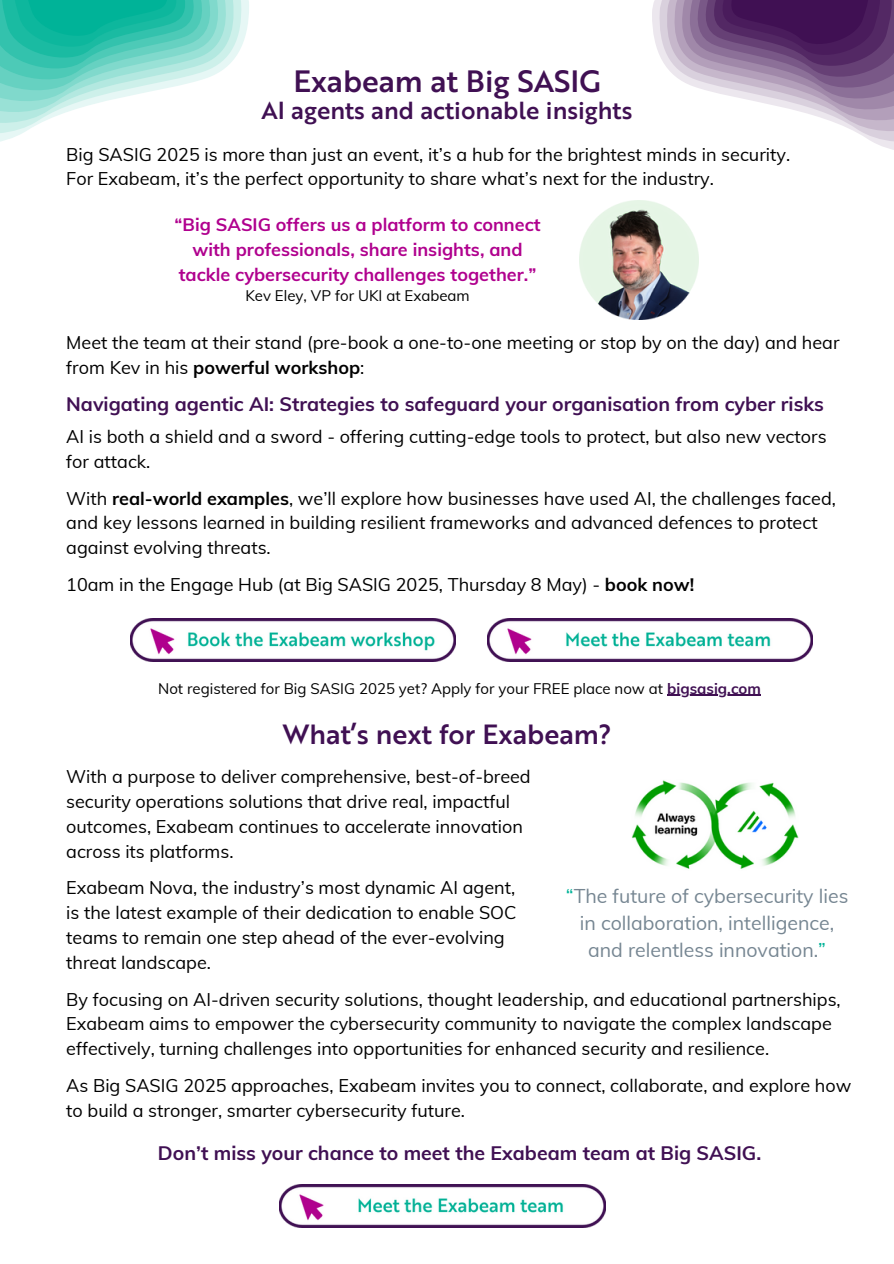
<style>
.page{position:relative;width:894px;height:1264px;background:#fff}
.page>*{position:absolute;margin:0;border:0;box-sizing:border-box;transform-origin:0 0}
.t1{font:30px "Brother 1816 Medium";color:#401053}
.t2{font:27px "Brother 1816 Medium";color:#401053}
.t3{font:24px "Brother 1816 Medium";color:#401053}
.t4{font:700 19.5px "Muli";color:#401053}
.t5{font:19.5px/27px "Muli";color:#768692;text-align:center}
.t6{font:18px/24.8px "Muli";color:#000}
.t7{font:700 18px/24.8px "Muli";color:#b0008e;text-align:center}
.t8{font:15px "Muli";color:#000}
.s1{font-weight:700}
.s2{font-weight:700;color:#401053}
.s3{color:#00b398}
</style>
<div class="page">
<svg style="left:652px;top:0;width:241px;height:150px"></svg>
<svg style="left:1px;top:0;width:248px;height:141px"></svg>
<img style="left:579px;top:200px;width:119px;height:119px">
<img style="left:632px;top:780px;width:166px;height:89px">
<img style="left:487px;top:618px;width:325px;height:43px">
<img style="left:280px;top:1184px;width:325px;height:43px">
<img style="left:130px;top:618px;width:326px;height:43px">
<hr style="left:667px;top:694px;width:93px;height:1px;background:#401053">
<p class="t1" style="left:293px;top:59px;width:308px">Exabeam at Big SASIG</p>
<p class="t3" style="left:261px;top:93px;width:372px">AI agents and actionable insights</p>
<p class="t6" style="left:66px;top:141px;width:725px">Big SASIG 2025 is more than just an event, it’s a hub for the brightest minds in security.<br>For Exabeam, it’s the perfect opportunity to share what’s next for the industry.</p>
<p class="t7" style="left:174px;top:212px;width:367px">“Big SASIG offers us a platform to connect with professionals, share insights, and tackle cybersecurity challenges together.”</p>
<p class="t8" style="left:245px;top:286px;width:226px">Kev Eley, VP for UKI at Exabeam</p>
<h4 class="t6" style="left:66px;top:330px;width:774px">Meet the team at their stand (pre-book a one-to-one meeting or stop by on the day) and hear from Kev in his <span class="s1">powerful workshop</span>:</h4>
<h3 class="t4" style="left:66px;top:391px;width:759px">Navigating agentic AI: Strategies to safeguard your organisation from cyber risks</h3>
<h2 class="t6" style="left:66px;top:424px;width:761px">AI is both a shield and a sword - offering cutting-edge tools to protect, but also new vectors for attack.</h2>
<h4 class="t6" style="left:66px;top:485px;width:771px">With <span class="s1">real-world examples</span>, we’ll explore how businesses have used AI, the challenges faced, and key lessons learned in building resilient frameworks and advanced defences to protect against evolving threats.</h4>
<h4 class="t6" style="left:66px;top:571px;width:629px">10am in the Engage Hub (at Big SASIG 2025, Thursday 8 May) - <span class="s1">book now!</span></h4>
<h4 class="t8" style="left:158px;top:678px;width:604px">Not registered for Big SASIG 2025 yet? Apply for your FREE place now at <span class="s2">bigsasig.com</span></h4>
<h4 class="t2" style="left:282px;top:715px;width:330px">What’s next for Exabeam?</h4>
<h4 class="t6" style="left:66px;top:764px;width:466px">With a purpose to deliver comprehensive, best-of-breed security operations solutions that drive real, impactful outcomes, Exabeam continues to accelerate innovation across its platforms.</h4>
<h4 class="t6" style="left:66px;top:875px;width:451px">Exabeam Nova, the industry’s most dynamic AI agent, is the latest example of their dedication to enable SOC teams to remain one step ahead of the ever-evolving threat landscape.</h4>
<p class="t5" style="left:565px;top:881px;width:284px"><span class="s3">“</span>The future of cybersecurity lies in collaboration, intelligence, and relentless innovation.<span class="s3">”</span></p>
<p class="t6" style="left:66px;top:986px;width:775px">By focusing on AI-driven security solutions, thought leadership, and educational partnerships,<br>Exabeam aims to empower the cybersecurity community to navigate the complex landscape effectively, turning challenges into opportunities for enhanced security and resilience.</p>
<p class="t6" style="left:66px;top:1072px;width:786px">As Big SASIG 2025 approaches, Exabeam invites you to connect, collaborate, and explore how to build a stronger, smarter cybersecurity future.</p>
<h1 class="t4" style="left:158px;top:1139px;width:604px">Don’t miss your chance to meet the Exabeam team at Big SASIG.</h1>
</div>
